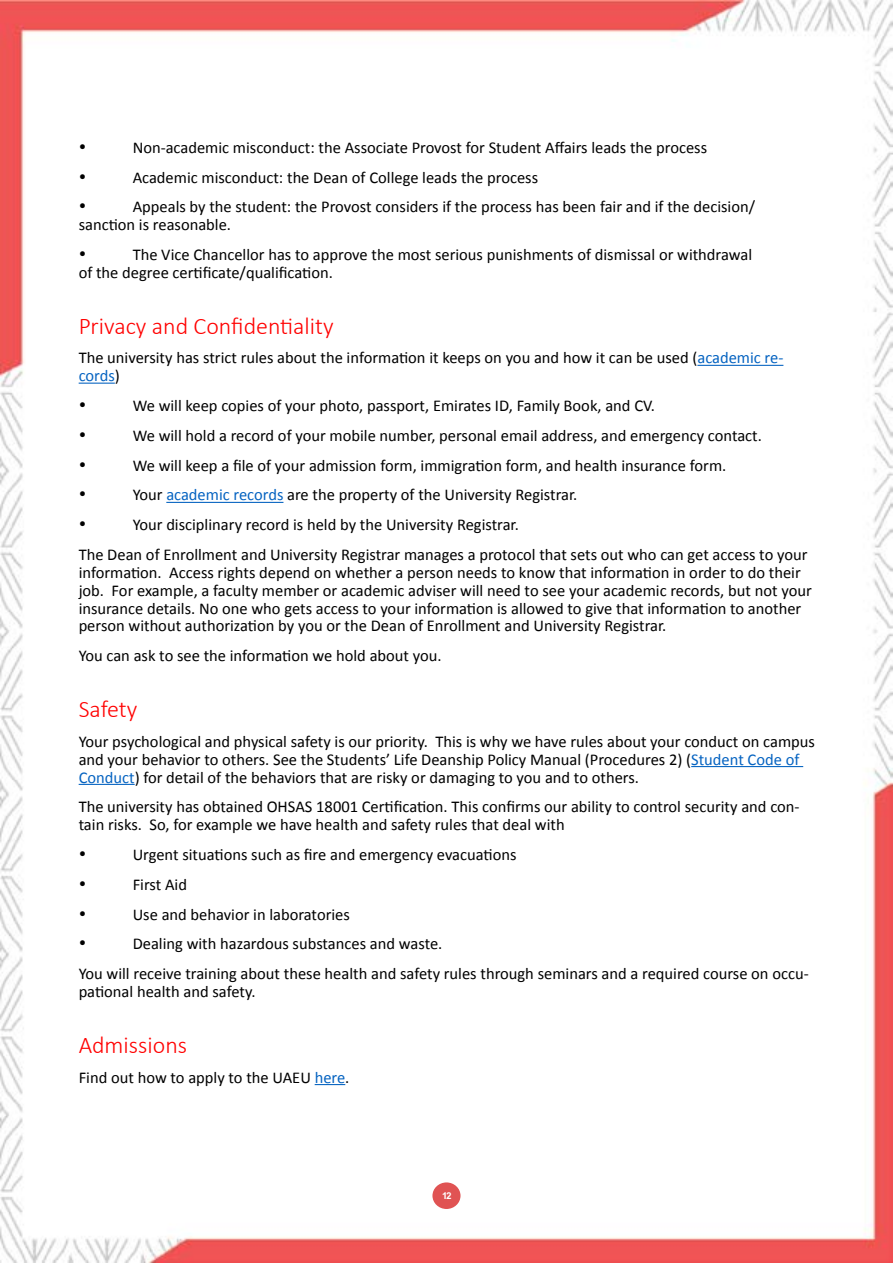
<style>
.page{position:relative;width:893px;height:1263px;background:#fff}
.page>*{position:absolute;margin:0;border:0;box-sizing:border-box;transform-origin:0 0}
.t1{font:300 24px "Calibri";color:#f00}
.t2{font:16.5px/17.9px "Calibri";color:#000}
.t3{font:16.5px "Symbol";color:#000}
.t4{font:10.5px "Ara ES Nawar";color:#fff}
.s1{color:#0563c1}
</style>
<div class="page">
<img style="left:0;top:0;width:893px;height:1263px">
<div style="left:432px;top:1182px;width:28px;height:27px;background:#e05353;border-radius:50%"></div>
<hr style="left:697px;top:365px;width:86px;height:1px;background:#0563c1">
<hr style="left:79px;top:383px;width:36px;height:1px;background:#0563c1">
<hr style="left:166px;top:502px;width:117px;height:1px;background:#0563c1">
<hr style="left:691px;top:766px;width:112px;height:1px;background:#0563c1">
<hr style="left:79px;top:784px;width:56px;height:1px;background:#0563c1">
<hr style="left:315px;top:1084px;width:30px;height:1px;background:#0563c1">
<p class="t3" style="left:79px;top:139px;width:9px">•</p>
<p class="t2" style="left:133px;top:138px;width:576px">Non-academic misconduct: the Associate Provost for Student Affairs leads the process</p>
<p class="t3" style="left:79px;top:169px;width:9px">•</p>
<p class="t2" style="left:133px;top:167px;width:407px">Academic misconduct: the Dean of College leads the process</p>
<p class="t3" style="left:79px;top:199px;width:9px">•</p>
<p class="t2" style="left:79px;top:197px;width:678px;text-indent:54px">Appeals by the student: the Provost considers if the process has been fair and if the decision/ sanction is reasonable.</p>
<p class="t3" style="left:79px;top:246px;width:9px">•</p>
<p class="t2" style="left:79px;top:245px;width:675px;text-indent:54px">The Vice Chancellor has to approve the most serious punishments of dismissal or withdrawal of the degree certificate/qualification.</p>
<h1 class="t1" style="left:79px;top:311px;width:256px">Privacy and Confidentiality</h1>
<p class="t2" style="left:79px;top:348px;width:706px">The university has strict rules about the information it keeps on you and how it can be used (<span class="s1">academic re&shy;cords</span>)</p>
<p class="t3" style="left:79px;top:397px;width:9px">•</p>
<p class="t2" style="left:133px;top:396px;width:524px">We will keep copies of your photo, passport, Emirates ID, Family Book, and CV.</p>
<p class="t3" style="left:79px;top:427px;width:9px">•</p>
<p class="t2" style="left:133px;top:426px;width:631px">We will hold a record of your mobile number, personal email address, and emergency contact.</p>
<p class="t3" style="left:79px;top:457px;width:9px">•</p>
<p class="t2" style="left:133px;top:455px;width:595px">We will keep a file of your admission form, immigration form, and health insurance form.</p>
<p class="t3" style="left:79px;top:487px;width:9px">•</p>
<p class="t2" style="left:133px;top:485px;width:446px">Your <span class="s1">academic records</span> are the property of the University Registrar.</p>
<p class="t3" style="left:79px;top:517px;width:9px">•</p>
<p class="t2" style="left:79px;top:509px;width:730px;line-height:29.8px;text-indent:54px">Your disciplinary record is held by the University Registrar.<br>The Dean of Enrollment and University Registrar manages a protocol that sets out who can get access to your</p>
<p class="t2" style="left:79px;top:563px;width:735px">information. Access rights depend on whether a person needs to know that information in order to do their job. For example, a faculty member or academic adviser will need to see your academic records, but not your insurance details. No one who gets access to your information is allowed to give that information to another person without authorization by you or the Dean of Enrollment and University Registrar.</p>
<p class="t2" style="left:79px;top:646px;width:365px">You can ask to see the information we hold about you.</p>
<h1 class="t1" style="left:79px;top:694px;width:60px">Safety</h1>
<p class="t2" style="left:79px;top:732px;width:738px">Your psychological and physical safety is our priority. This is why we have rules about your conduct on campus and your behavior to others. See the Students’ Life Deanship Policy Manual (Procedures 2) (<span class="s1">Student Code of<br>Conduct</span>) for detail of the behaviors that are risky or damaging to you and to others.</p>
<p class="t2" style="left:79px;top:797px;width:722px">The university has obtained OHSAS 18001 Certification. This confirms our ability to control security and con&shy;tain risks. So, for example we have health and safety rules that deal with</p>
<p class="t3" style="left:79px;top:846px;width:9px">•</p>
<p class="t2" style="left:133px;top:845px;width:385px">Urgent situations such as fire and emergency evacuations</p>
<p class="t3" style="left:79px;top:876px;width:9px">•</p>
<p class="t2" style="left:133px;top:874px;width:56px">First Aid</p>
<p class="t3" style="left:79px;top:906px;width:9px">•</p>
<p class="t2" style="left:133px;top:904px;width:219px">Use and behavior in laboratories</p>
<p class="t3" style="left:79px;top:936px;width:9px">•</p>
<p class="t2" style="left:79px;top:928px;width:732px;line-height:29.8px;text-indent:54px">Dealing with hazardous substances and waste.<br>You will receive training about these health and safety rules through seminars and a required course on occu-</p>
<p class="t2" style="left:79px;top:982px;width:178px">pational health and safety.</p>
<h1 class="t1" style="left:79px;top:1030px;width:110px">Admissions</h1>
<p class="t2" style="left:79px;top:1067px;width:272px">Find out how to apply to the UAEU <span class="s1">here</span>.</p>
<p class="t4" style="left:442px;top:1190px;width:11px">12</p>
</div>
